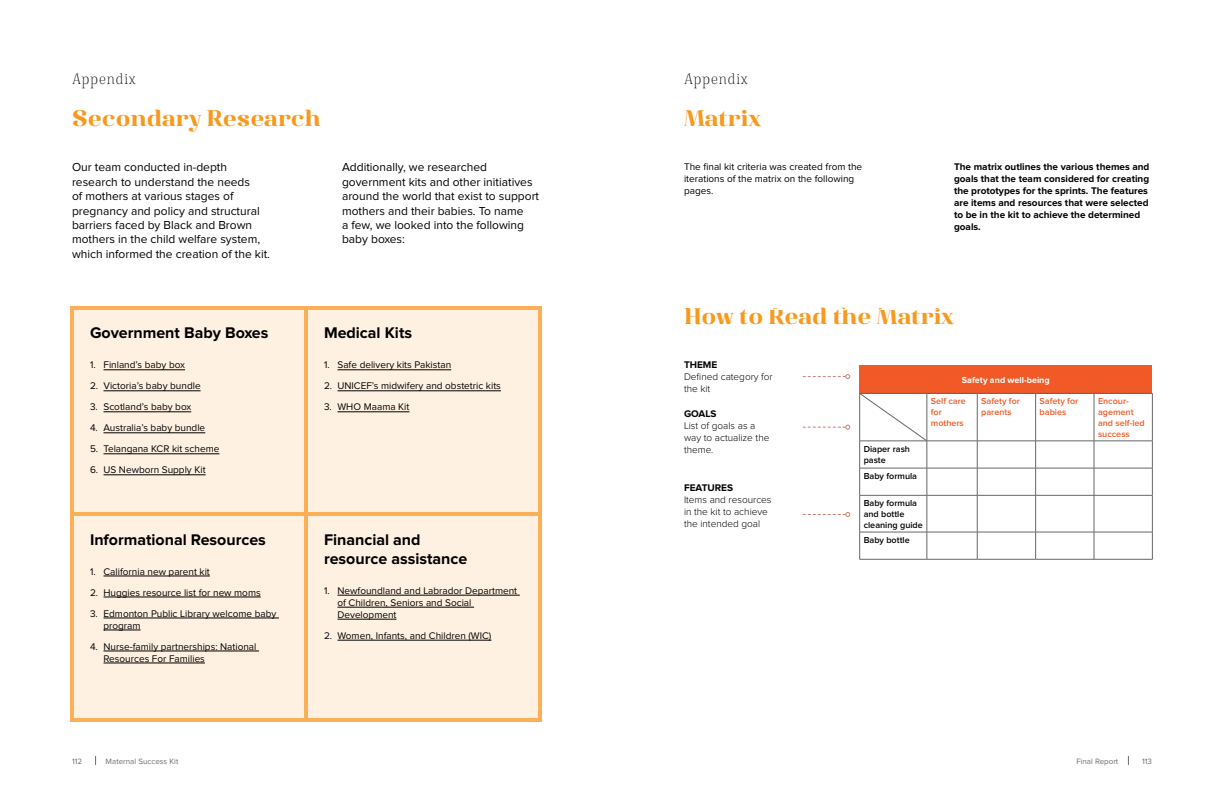
<style>
.page{position:relative;width:1224px;height:792px;background:#fff}
.page>*{position:absolute;margin:0;border:0;box-sizing:border-box;transform-origin:0 0}
.t1{font:24px "Famosa Heavy Demo";color:#f8991d}
.t2{font:700 16px/19.2px "Proxima Nova";color:#000}
.t3{font:16px "Famosa Thin Demo";letter-spacing:.05em;color:#000}
.t4{font:12px/14.4px "Proxima Nova";color:#000}
.t5{font:10px/12px "Proxima Nova";color:#000}
.t6{font:700 10px/12px "Proxima Nova";color:#000}
.t7{font:300 10px/12px "Proxima Nova";color:#000}
.t8{font:600 9px/10.8px "Proxima Nova";color:#000}
.t9{font:600 9px/10.8px "Proxima Nova";color:#f15b28}
.t10{font:700 9px "Proxima Nova";color:#fff}
.t11{font:600 9px/10.8px "Proxima Nova";color:#f15b26}
.t12{font:8px "Proxima Nova";color:#6d6e71}
</style>
<div class="page">
<div style="left:860px;top:365px;width:292px;height:28px;background:#f15a26"></div>
<hr style="left:927px;top:393px;width:50px;height:1px;background:#666767">
<hr style="left:977px;top:393px;width:59px;height:1px;background:#666767">
<hr style="left:977px;top:393px;width:1px;height:48px;background:#666767">
<hr style="left:1036px;top:393px;width:58px;height:1px;background:#666767">
<hr style="left:1035px;top:393px;width:1px;height:48px;background:#666767">
<hr style="left:1094px;top:393px;width:59px;height:1px;background:#666767">
<hr style="left:1094px;top:393px;width:1px;height:48px;background:#666767">
<hr style="left:1152px;top:393px;width:1px;height:48px;background:#666767">
<hr style="left:927px;top:441px;width:50px;height:1px;background:#666767">
<hr style="left:977px;top:441px;width:59px;height:1px;background:#666767">
<hr style="left:1036px;top:441px;width:58px;height:1px;background:#666767">
<hr style="left:1094px;top:441px;width:59px;height:1px;background:#666767">
<hr style="left:927px;top:468px;width:50px;height:1px;background:#666767">
<hr style="left:977px;top:468px;width:59px;height:1px;background:#666767">
<svg style="left:977px;top:441px;width:1px;height:54px"></svg>
<hr style="left:1036px;top:468px;width:58px;height:1px;background:#666767">
<svg style="left:1035px;top:441px;width:1px;height:54px"></svg>
<hr style="left:1094px;top:468px;width:59px;height:1px;background:#666767">
<svg style="left:1094px;top:441px;width:1px;height:54px"></svg>
<svg style="left:1152px;top:441px;width:1px;height:54px"></svg>
<hr style="left:860px;top:495px;width:67px;height:1px;background:#666767">
<hr style="left:860px;top:495px;width:1px;height:37px;background:#666767">
<hr style="left:927px;top:495px;width:50px;height:1px;background:#666767">
<hr style="left:927px;top:495px;width:1px;height:37px;background:#666767">
<hr style="left:977px;top:495px;width:59px;height:1px;background:#666767">
<hr style="left:977px;top:495px;width:1px;height:37px;background:#666767">
<hr style="left:1036px;top:495px;width:58px;height:1px;background:#666767">
<hr style="left:1035px;top:495px;width:1px;height:37px;background:#666767">
<hr style="left:1094px;top:495px;width:59px;height:1px;background:#666767">
<hr style="left:1094px;top:495px;width:1px;height:37px;background:#666767">
<hr style="left:1152px;top:495px;width:1px;height:37px;background:#666767">
<hr style="left:860px;top:532px;width:67px;height:1px;background:#666767">
<svg style="left:860px;top:532px;width:1px;height:27px"></svg>
<hr style="left:927px;top:532px;width:50px;height:1px;background:#666767">
<svg style="left:927px;top:532px;width:1px;height:27px"></svg>
<hr style="left:977px;top:532px;width:59px;height:1px;background:#666767">
<svg style="left:977px;top:532px;width:1px;height:27px"></svg>
<hr style="left:1036px;top:532px;width:58px;height:1px;background:#666767">
<svg style="left:1035px;top:532px;width:1px;height:27px"></svg>
<hr style="left:1094px;top:532px;width:59px;height:1px;background:#666767">
<svg style="left:1094px;top:532px;width:1px;height:27px"></svg>
<svg style="left:1152px;top:532px;width:1px;height:27px"></svg>
<hr style="left:860px;top:559px;width:67px;height:1px;background:#666767">
<hr style="left:927px;top:559px;width:50px;height:1px;background:#666767">
<hr style="left:977px;top:559px;width:59px;height:1px;background:#666767">
<hr style="left:1036px;top:559px;width:58px;height:1px;background:#666767">
<hr style="left:1094px;top:559px;width:59px;height:1px;background:#666767">
<svg style="left:860px;top:393px;width:68px;height:102px"></svg>
<svg style="left:803px;top:374px;width:47px;height:5px"></svg>
<svg style="left:803px;top:425px;width:47px;height:5px"></svg>
<svg style="left:803px;top:512px;width:47px;height:5px"></svg>
<div style="left:72px;top:308px;width:468px;height:412px;background:#fff1e2"></div>
<hr style="left:104px;top:370px;width:81px;height:1px;background:#000">
<hr style="left:104px;top:391px;width:97px;height:1px;background:#000">
<hr style="left:104px;top:412px;width:87px;height:1px;background:#000">
<hr style="left:104px;top:433px;width:101px;height:1px;background:#000">
<hr style="left:104px;top:454px;width:115px;height:1px;background:#000">
<hr style="left:104px;top:475px;width:102px;height:1px;background:#000">
<hr style="left:104px;top:576px;width:106px;height:1px;background:#000">
<hr style="left:104px;top:597px;width:157px;height:1px;background:#000">
<hr style="left:104px;top:618px;width:175px;height:1px;background:#000">
<hr style="left:104px;top:630px;width:37px;height:1px;background:#000">
<hr style="left:104px;top:651px;width:155px;height:1px;background:#000">
<hr style="left:104px;top:663px;width:101px;height:1px;background:#000">
<hr style="left:338px;top:370px;width:113px;height:1px;background:#000">
<hr style="left:338px;top:391px;width:163px;height:1px;background:#000">
<hr style="left:338px;top:412px;width:71px;height:1px;background:#000">
<hr style="left:338px;top:595px;width:182px;height:1px;background:#000">
<hr style="left:338px;top:607px;width:136px;height:1px;background:#000">
<hr style="left:338px;top:619px;width:59px;height:1px;background:#000">
<hr style="left:338px;top:640px;width:153px;height:1px;background:#000">
<hr style="left:72px;top:512px;width:468px;height:4px;background:#fbb057">
<hr style="left:304px;top:308px;width:4px;height:412px;background:#fbb057">
<div style="left:70px;top:306px;width:472px;height:416px;border:4px solid #fbb057"></div>
<h2 class="t3" style="left:72px;top:72px;width:65px">Appendix</h2>
<h2 class="t3" style="left:684px;top:72px;width:65px">Appendix</h2>
<h1 class="t1" style="left:72px;top:108px;width:250px">Secondary Research</h1>
<h1 class="t1" style="left:684px;top:108px;width:79px">Matrix</h1>
<p class="t4" style="left:72px;top:161px;width:200px">Our team conducted in-depth research to understand the needs<br>of mothers at various stages of pregnancy and policy and structural barriers faced by Black and Brown mothers in the child welfare system, which informed the creation of the kit.</p>
<p class="t4" style="left:342px;top:161px;width:199px">Additionally, we researched government kits and other initiatives around the world that exist to support mothers and their babies. To name<br>a few, we looked into the following baby boxes:</p>
<p class="t5" style="left:684px;top:161px;width:180px">The final kit criteria was created from the iterations of the matrix on the following pages.</p>
<p class="t6" style="left:954px;top:161px;width:197px">The matrix outlines the various themes and goals that the team considered for creating the prototypes for the sprints. The features are items and resources that were selected to be in the kit to achieve the determined goals.</p>
<h2 class="t2" style="left:90px;top:324px;width:180px">Government Baby Boxes</h2>
<p class="t5" style="left:90px;top:360px;width:97px">1. Finland’s baby box</p>
<p class="t5" style="left:90px;top:381px;width:112px">2. Victoria’s baby bundle</p>
<p class="t5" style="left:90px;top:402px;width:103px">3. Scotland’s baby box</p>
<p class="t5" style="left:90px;top:423px;width:117px">4. Australia’s baby bundle</p>
<p class="t5" style="left:90px;top:444px;width:131px">5. Telangana KCR kit scheme</p>
<p class="t5" style="left:90px;top:465px;width:117px">6. US Newborn Supply Kit</p>
<h2 class="t2" style="left:90px;top:530px;width:177px">Informational Resources</h2>
<p class="t5" style="left:90px;top:566px;width:121px">1. California new parent kit</p>
<p class="t5" style="left:90px;top:587px;width:172px">2. Huggies resource list for new moms</p>
<p class="t5" style="left:104px;top:608px;width:174px;text-indent:-14px">3. Edmonton Public Library welcome baby program</p>
<p class="t5" style="left:104px;top:641px;width:154px;text-indent:-14px">4. Nurse-family partnerships: National<br>Resources For Families</p>
<h2 class="t2" style="left:324px;top:324px;width:90px">Medical Kits</h2>
<p class="t5" style="left:324px;top:360px;width:129px">1. Safe delivery kits Pakistan</p>
<p class="t5" style="left:324px;top:381px;width:178px">2. UNICEF’s midwifery and obstetric kits</p>
<p class="t5" style="left:324px;top:402px;width:87px">3. WHO Maama Kit</p>
<h2 class="t2" style="left:324px;top:530px;width:145px">Financial and resource assistance</h2>
<p class="t5" style="left:338px;top:585px;width:181px;text-indent:-14px">1. Newfoundland and Labrador Department of Children, Seniors and Social<br>Development</p>
<p class="t5" style="left:324px;top:630px;width:169px">2. Women, Infants, and Children (WIC)</p>
<h1 class="t1" style="left:684px;top:306px;width:272px">How to Read the Matrix</h1>
<p class="t6" style="left:684px;top:359px;width:35px">THEME</p>
<p class="t7" style="left:684px;top:371px;width:90px">Defined category for the kit</p>
<p class="t6" style="left:684px;top:408px;width:34px">GOALS</p>
<p class="t7" style="left:684px;top:420px;width:87px">List of goals as a way to actualize the theme.</p>
<p class="t6" style="left:684px;top:482px;width:51px">FEATURES</p>
<p class="t7" style="left:684px;top:494px;width:89px">Items and resources in the kit to achieve the intended goal</p>
<p class="t8" style="left:864px;top:444px;width:48px">Diaper rash paste</p>
<p class="t8" style="left:864px;top:471px;width:55px">Baby formula</p>
<p class="t8" style="left:864px;top:498px;width:61px">Baby formula and bottle cleaning guide</p>
<p class="t8" style="left:864px;top:535px;width:48px">Baby bottle</p>
<p class="t10" style="left:962px;top:376px;width:90px">Safety and well-being</p>
<p class="t11" style="left:931px;top:396px;width:37px">Self care for mothers</p>
<p class="t9" style="left:981px;top:396px;width:40px">Safety for parents</p>
<p class="t9" style="left:1040px;top:396px;width:40px">Safety for babies</p>
<p class="t9" style="left:1098px;top:396px;width:48px">Encour&shy;agement and self-led success</p>
<p class="t12" style="left:72px;top:757px;width:12px">112</p>
<p class="t12" style="left:106px;top:757px;width:74px">Maternal Success Kit</p>
<p class="t12" style="left:1076px;top:757px;width:43px">Final Report</p>
<p class="t12" style="left:1142px;top:757px;width:11px">113</p>
</div>
